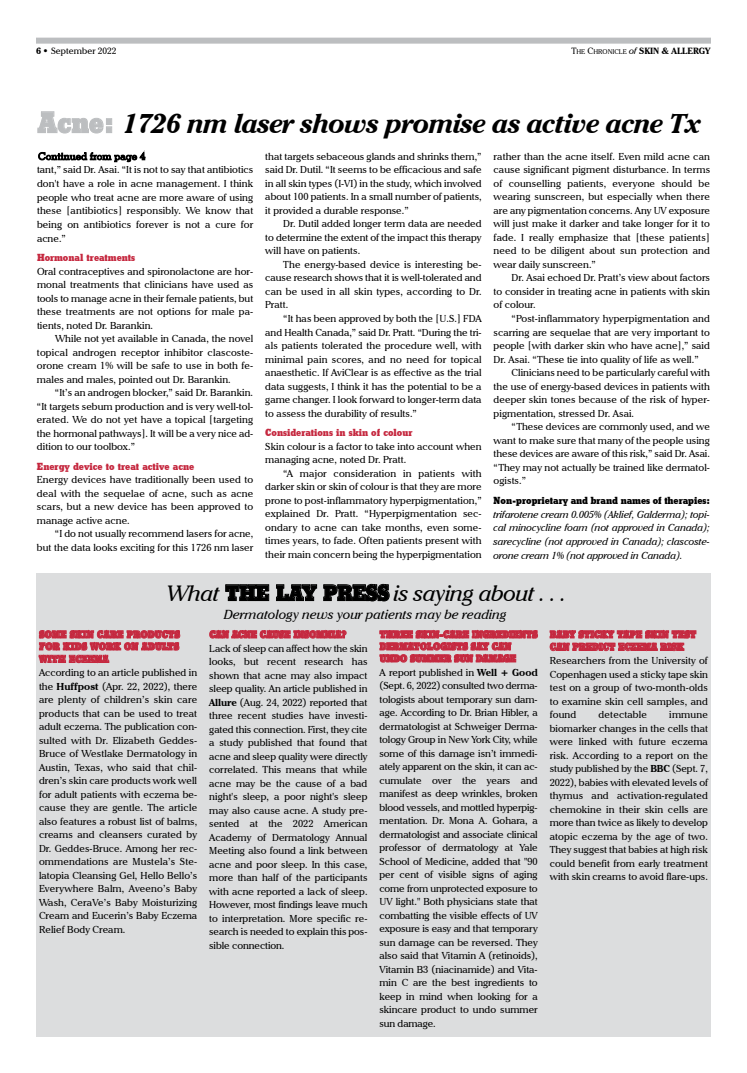
<style>
.page{position:relative;width:747px;height:1073px;background:#fff}
.page>*{position:absolute;margin:0;border:0;box-sizing:border-box;transform-origin:0 0}
.t1{font:italic 700 27px "Cheltenham IT Cby BT";letter-spacing:-.025em;color:#000}
.t2{font:italic 22px "Cheltenham IT Cby BT";letter-spacing:-.02em;color:#000}
.t3{font:italic 13px "Cheltenham IT Cby BT";color:#000}
.t4{font:10px/13.5px "Cheltenham IT Cby BT";color:#000;text-align:justify}
.t5{font:800 10px/12.3px "Stymie BT";color:#c5283f;text-align:justify}
.t6{font:italic 10px/13.8px "Cheltenham IT Cby BT";letter-spacing:-.015em;color:#000;text-align:justify}
.t7{font:800 10px/12px "Stymie BT";letter-spacing:-.02em;color:#c5283f}
.t8{font:800 10px "Stymie BT";color:#000}
.t9{font:500 10px "Stymie BT";color:#000}
.t10{font:700 9px "Cheltenham IT Cby BT";color:#000}
.t11{font:9px "Cheltenham IT Cby BT";color:#000}
.s1{font-weight:700}
.s2{font-family:"Arial";font-size:12px}
.s3{font-weight:400}
.s4{font-weight:400;font-size:6.8px}
.s5{font-weight:400;font-style:italic}
.s6{font-family:"Stymie BT";font-weight:800;font-style:normal;font-size:29px;color:#bcbec0}
.s7{font-family:"Stymie BT";font-weight:800;font-style:normal}
</style>
<div class="page">
<div style="left:36px;top:38px;width:675px;height:6px;background:#bcbec0"></div>
<div style="left:36px;top:573px;width:675px;height:464px;background:#dcddde"></div>
<p class="t11" style="left:36px;top:46px;width:82px"><span class="s1">6</span> <span class="s2">•</span> September 2022</p>
<p class="t10" style="left:571px;top:46px;width:141px"><span class="s3">T</span><span class="s4">HE</span> <span class="s3">C</span><span class="s4">HRONICLE</span> <span class="s5">of</span> SKIN &amp; ALLERGY</p>
<h1 class="t1" style="left:38px;top:107px;width:665px"><span class="s6">Acne:</span> 1726 nm laser shows promise as active acne Tx</h1>
<p class="t9" style="left:38px;top:150px;width:109px">Continued from page 4</p>
<p class="t4" style="left:37px;top:162px;width:218px;line-height:13.8px">tant,” said Dr. Asai. “It is not to say that antibiotics don't have a role in acne management. I think people who treat acne are more aware of using these [antibiotics] responsibly. We know that being on antibiotics forever is not a cure for acne.”</p>
<p class="t5" style="left:37px;top:252px;width:100px">Hormonal treatments</p>
<p class="t4" style="left:37px;top:264px;width:218px">Oral contraceptives and spironolactone are hor&shy;monal treatments that clinicians have used as tools to manage acne in their female patients, but these treatments are not options for male pa&shy;tients, noted Dr. Barankin.</p>
<p class="t4" style="left:37px;top:332px;width:218px;text-indent:18px">While not yet available in Canada, the novel topical androgen receptor inhibitor clascoste&shy;orone cream 1% will be safe to use in both fe&shy;males and males, pointed out Dr. Barankin.</p>
<p class="t4" style="left:37px;top:386px;width:218px;text-indent:18px">“It’s an androgen blocker,” said Dr. Barankin. “It targets sebum production and is very well-tol&shy;erated. We do not yet have a topical [targeting the hormonal pathways]. It will be a very nice ad&shy;dition to our toolbox.”</p>
<p class="t5" style="left:37px;top:460px;width:159px">Energy device to treat active acne</p>
<p class="t4" style="left:37px;top:473px;width:218px">Energy devices have traditionally been used to deal with the sequelae of acne, such as acne scars, but a new device has been approved to manage active acne.</p>
<p class="t4" style="left:37px;top:527px;width:218px;text-align:right">“I do not usually recommend lasers for acne,<br>but the data looks exciting for this 1726 nm laser</p>
<p class="t4" style="left:265px;top:150px;width:218px">that targets sebaceous glands and shrinks them,” said Dr. Dutil. “It seems to be efficacious and safe in all skin types (I-VI) in the study, which involved about 100 patients. In a small number of patients, it provided a durable response.”</p>
<p class="t4" style="left:265px;top:217px;width:218px;text-indent:18px">Dr. Dutil added longer term data are needed to determine the extent of the impact this therapy will have on patients.</p>
<p class="t4" style="left:265px;top:258px;width:218px;text-indent:18px">The energy-based device is interesting be&shy;cause research shows that it is well-tolerated and can be used in all skin types, according to Dr.<br>Pratt.</p>
<p class="t4" style="left:265px;top:312px;width:218px;text-indent:18px">“It has been approved by both the [U.S.] FDA and Health Canada,” said Dr. Pratt. “During the tri&shy;als patients tolerated the procedure well, with minimal pain scores, and no need for topical anaesthetic. If AviClear is as effective as the trial data suggests, I think it has the potential to be a game changer. I look forward to longer-term data to assess the durability of results.”</p>
<p class="t5" style="left:265px;top:426px;width:149px">Considerations in skin of colour</p>
<p class="t4" style="left:265px;top:439px;width:218px">Skin colour is a factor to take into account when managing acne, noted Dr. Pratt.</p>
<p class="t4" style="left:265px;top:466px;width:218px;text-indent:18px">“A major consideration in patients with darker skin or skin of colour is that they are more prone to post-inflammatory hyperpigmentation,” explained Dr. Pratt. “Hyperpigmentation sec&shy;ondary to acne can take months, even some&shy;times years, to fade. Often patients present with their main concern being the hyperpigmentation</p>
<p class="t4" style="left:494px;top:150px;width:218px">rather than the acne itself. Even mild acne can cause significant pigment disturbance. In terms of counselling patients, everyone should be wearing sunscreen, but especially when there are any pigmentation concerns. Any UV exposure will just make it darker and take longer for it to fade. I really emphasize that [these patients] need to be diligent about sun protection and wear daily sunscreen.”</p>
<p class="t4" style="left:494px;top:271px;width:218px;text-indent:18px">Dr. Asai echoed Dr. Pratt’s view about factors to consider in treating acne in patients with skin of colour.</p>
<p class="t4" style="left:494px;top:312px;width:218px;text-indent:18px">“Post-inflammatory hyperpigmentation and scarring are sequelae that are very important to people [with darker skin who have acne],” said Dr. Asai. “These tie into quality of life as well.”</p>
<p class="t4" style="left:494px;top:366px;width:218px;text-indent:18px">Clinicians need to be particularly careful with the use of energy-based devices in patients with deeper skin tones because of the risk of hyper&shy;pigmentation, stressed Dr. Asai.</p>
<p class="t4" style="left:494px;top:420px;width:218px;text-indent:18px">“These devices are commonly used, and we want to make sure that many of the people using these devices are aware of this risk,” said Dr. Asai. “They may not actually be trained like dermatol&shy;ogists.”</p>
<p class="t8" style="left:494px;top:494px;width:218px">Non-proprietary and brand names of therapies:</p>
<p class="t6" style="left:494px;top:507px;width:218px">trifarotene cream 0.005% (Aklief, Galderma); topi&shy;cal minocycline foam (not approved in Canada); sarecycline (not approved in Canada); clascoste&shy;orone cream 1% (not approved in Canada).</p>
<h2 class="t2" style="left:167px;top:580px;width:401px">What <span class="s7">THE LAY PRESS</span> is saying about . . .</h2>
<h3 class="t3" style="left:224px;top:606px;width:284px">Dermatology news your patients may be reading</h3>
<p class="t5" style="left:39px;top:628px;width:142px">SOME SKIN CARE PRODUCTS FOR KIDS WORK ON ADULTS WITH ECZEMA</p>
<p class="t4" style="left:39px;top:666px;width:160px">According to an article published in the <span class="s1">Huffpost</span> (Apr. 22, 2022), there are plenty of children’s skin care products that can be used to treat adult eczema. The publication con&shy;sulted with Dr. Elizabeth Geddes-Bruce of Westlake Dermatology in Austin, Texas, who said that chil&shy;dren’s skin care products work well for adult patients with eczema be&shy;cause they are gentle. The article also features a robust list of balms, creams and cleansers curated by Dr. Geddes-Bruce. Among her rec&shy;ommendations are Mustela’s Ste&shy;latopia Cleansing Gel, Hello Bello’s Everywhere Balm, Aveeno’s Baby Wash, CeraVe’s Baby Moisturizing Cream and Eucerin’s Baby Eczema Relief Body Cream.</p>
<p class="t7" style="left:209px;top:628px;width:139px">CAN ACNE CAUSE INSOMNIA?</p>
<p class="t4" style="left:209px;top:641px;width:160px">Lack of sleep can affect how the skin looks, but recent research has shown that acne may also impact sleep quality. An article published in <span class="s1">Allure</span> (Aug. 24, 2022) reported that three recent studies have investi&shy;gated this connection. First, they cite a study published that found that acne and sleep quality were directly correlated. This means that while acne may be the cause of a bad night's sleep, a poor night's sleep may also cause acne. A study pre&shy;sented at the 2022 American Academy of Dermatology Annual Meeting also found a link between acne and poor sleep. In this case, more than half of the participants with acne reported a lack of sleep.<br>However, most findings leave much to interpretation. More specific re&shy;search is needed to explain this pos&shy;sible connection.</p>
<p class="t7" style="left:380px;top:628px;width:160px">THREE SKIN-CARE INGREDIENTS<br>DERMATOLOGISTS SAY CAN<br>UNDO SUMMER SUN DAMAGE</p>
<p class="t4" style="left:380px;top:665px;width:160px">A report published in <span class="s1">Well + Good </span>(Sept. 6, 2022) consulted two derma&shy;tologists about temporary sun dam&shy;age. According to Dr. Brian Hibler, a dermatologist at Schweiger Derma&shy;tology Group in New York City, while some of this damage isn’t immedi&shy;ately apparent on the skin, it can ac&shy;cumulate over the years and manifest as deep wrinkles, broken blood vessels, and mottled hyperpig&shy;mentation. Dr. Mona A. Gohara, a dermatologist and associate clinical professor of dermatology at Yale School of Medicine, added that "90 per cent of visible signs of aging come from unprotected exposure to UV light." Both physicians state that combatting the visible effects of UV exposure is easy and that temporary sun damage can be reversed. They also said that Vitamin A (retinoids), Vitamin B3 (niacinamide) and Vita&shy;min C are the best ingredients to keep in mind when looking for a skincare product to undo summer sun damage.</p>
<p class="t5" style="left:550px;top:628px;width:148px">BABY STICKY TAPE SKIN TEST<br>CAN PREDICT ECZEMA RISK</p>
<p class="t4" style="left:550px;top:654px;width:160px">Researchers from the University of Copenhagen used a sticky tape skin test on a group of two-month-olds to examine skin cell samples, and found</p>
<p class="t4" style="left:550px;top:708px;width:160px;text-indent:120px">immune biomarker changes in the cells that were linked with future eczema risk. According to a report on the study published by the <span class="s1">BBC</span> (Sept. 7, 2022), babies with elevated levels of thymus and activation-regulated chemokine in their skin cells are more than twice as likely to develop atopic eczema by the age of two.<br>They suggest that babies at high risk could benefit from early treatment with skin creams to avoid flare-ups.</p>
<p class="t4" style="left:599px;top:708px;width:50px">detectable</p>
</div>
